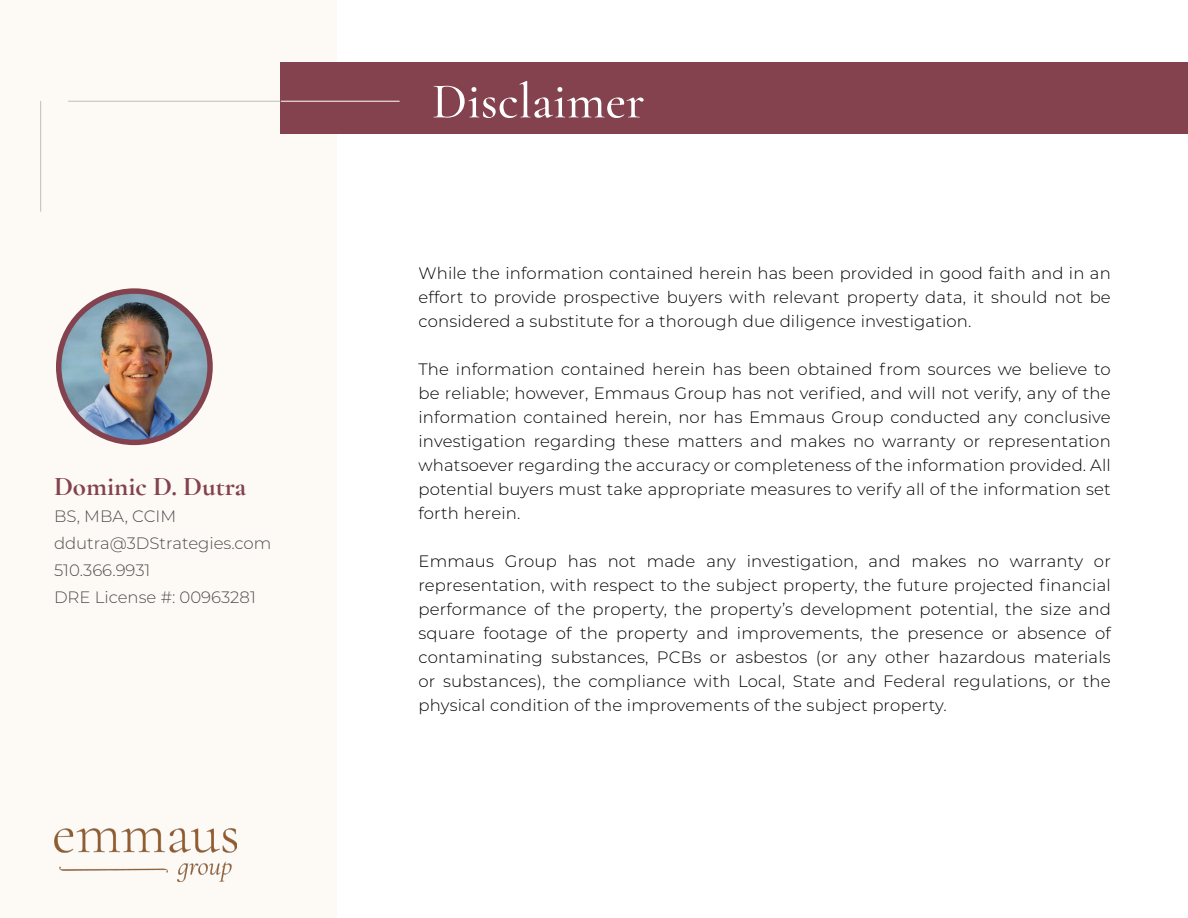
<style>
.page{position:relative;width:1188px;height:918px;background:#fff}
.page>*{position:absolute;margin:0;border:0;box-sizing:border-box;transform-origin:0 0}
.t1{font:500 50.4px "Cormorant Garamond";color:#fff}
.t2{font:700 27px "Cormorant Garamond";color:#83424d}
.t3{font:300 16.5px/24px "Montserrat";letter-spacing:.01em;color:#000;text-align:justify}
.t4{font:300 16.5px/27px "Montserrat";color:#4e4d4d}
</style>
<div class="page">
<div style="left:0;top:0;width:337px;height:918px;background:#fdfaf6"></div>
<div style="left:56px;top:288px;width:157px;height:157px;background:#83424d;border-radius:50%"></div>
<img style="left:61px;top:294px;width:146px;height:146px;border-radius:73px">
<img style="left:54px;top:828px;width:183px;height:54px">
<hr style="left:68px;top:101px;width:486px;height:1px;background:#4e4d4d">
<hr style="left:40px;top:101px;width:1px;height:111px;background:#4e4d4d">
<div style="left:281px;top:62px;width:907px;height:71px;background:#83424d"></div>
<hr style="left:281px;top:101px;width:119px;height:1px;background:#fff">
<h2 class="t2" style="left:54px;top:469px;width:194px">Dominic D. Dutra</h2>
<p class="t4" style="left:54px;top:502px;width:219px">BS, MBA, CCIM ddutra@3DStrategies.com<br>510.366.9931<br>DRE License #: 00963281</p>
<h1 class="t1" style="left:432px;top:71px;width:214px">Disclaimer</h1>
<p class="t3" style="left:418px;top:261px;width:694px">While the information contained herein has been provided in good faith and in an effort to provide prospective buyers with relevant property data, it should not be considered a substitute for a thorough due diligence investigation.</p>
<p class="t3" style="left:418px;top:357px;width:694px">The information contained herein has been obtained from sources we believe to be reliable; however, Emmaus Group has not verified, and will not verify, any of the information contained herein, nor has Emmaus Group conducted any conclusive investigation regarding these matters and makes no warranty or representation whatsoever regarding the accuracy or completeness of the information provided. All potential buyers must take appropriate measures to verify all of the information set forth herein.</p>
<p class="t3" style="left:418px;top:549px;width:694px">Emmaus Group has not made any investigation, and makes no warranty or representation, with respect to the subject property, the future projected financial performance of the property, the property’s development potential, the size and square footage of the property and improvements, the presence or absence of contaminating substances, PCBs or asbestos (or any other hazardous materials or substances), the compliance with Local, State and Federal regulations, or the physical condition of the improvements of the subject property.</p>
</div>
